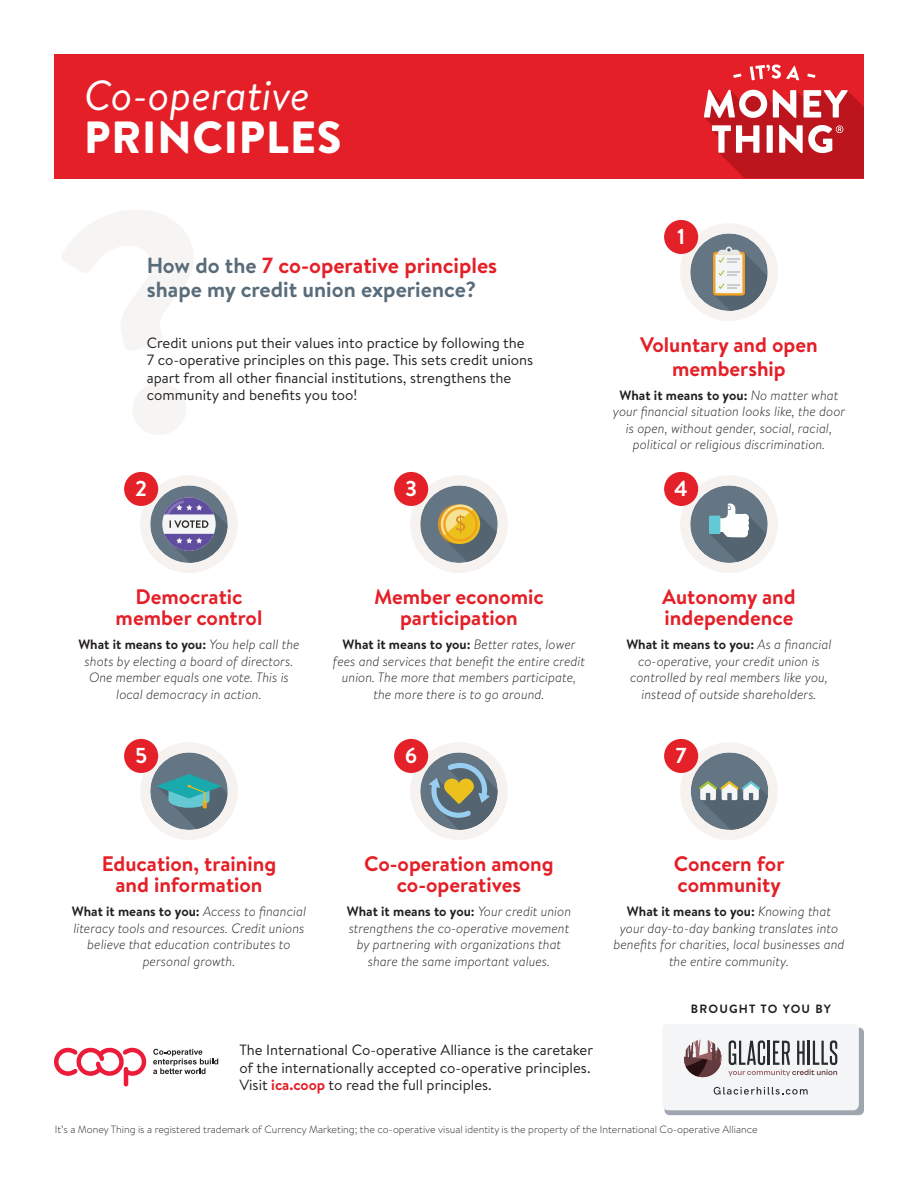
<style>
.page{position:relative;width:918px;height:1188px;background:#fff}
.page>*{position:absolute;margin:0;border:0;box-sizing:border-box;transform-origin:0 0}
.t1{font:900 45px "Brandon Text";letter-spacing:.02em;color:#fff}
.t2{font:italic 42px "Brandon Text";color:#fff}
.t3{font:700 21.9px/24.3px "Brandon Text";color:#596c7a}
.t4{font:700 21.6px "Brandon Text";color:#fff}
.t5{font:700 21px/21px "Brandon Text";color:#e41f27;text-align:center}
.t6{font:14.85px/17.5px "Brandon Text";color:#231f20}
.t7{font:italic 300 13.5px/16.5px "Brandon Text";color:#231f20;text-align:center}
.t8{font:700 12px "Brandon Text";letter-spacing:.1em;color:#231f20}
.t9{font:300 10.5px "Brandon Text";color:#231f20}
.s1{color:#e41f27}
.s2{font-weight:700;font-style:normal}
.s3{font-weight:700;color:#e41f27}
</style>
<div class="page">
<div style="left:54px;top:54px;width:810px;height:124px;background:#e41f27"></div>
<svg style="left:704px;top:64px;width:160px;height:114px"></svg>
<svg style="left:62px;top:210px;width:132px;height:225px"></svg>
<div style="left:140px;top:475px;width:98px;height:98px;background:#f5f2f0;border-radius:50%"></div>
<div style="left:140px;top:742px;width:98px;height:98px;background:#f5f2f0;border-radius:50%"></div>
<div style="left:410px;top:475px;width:98px;height:98px;background:#f5f2f0;border-radius:50%"></div>
<div style="left:410px;top:742px;width:98px;height:98px;background:#f5f2f0;border-radius:50%"></div>
<div style="left:680px;top:223px;width:98px;height:98px;background:#f5f2f0;border-radius:50%"></div>
<div style="left:680px;top:475px;width:98px;height:98px;background:#f5f2f0;border-radius:50%"></div>
<div style="left:680px;top:742px;width:98px;height:98px;background:#f5f2f0;border-radius:50%"></div>
<svg style="left:665px;top:1028px;width:199px;height:87px"></svg>
<svg style="left:690px;top:233px;width:78px;height:78px"></svg>
<svg style="left:690px;top:485px;width:78px;height:78px"></svg>
<svg style="left:420px;top:485px;width:78px;height:78px"></svg>
<svg style="left:150px;top:485px;width:78px;height:78px"></svg>
<div style="left:150px;top:752px;width:78px;height:78px;background:#647584;border-radius:50%"></div>
<svg style="left:157px;top:774px;width:71px;height:55px"></svg>
<svg style="left:420px;top:752px;width:78px;height:78px"></svg>
<svg style="left:691px;top:752px;width:77px;height:78px"></svg>
<div style="left:124px;top:472px;width:34px;height:34px;background:#e42028;border-radius:50%"></div>
<div style="left:124px;top:739px;width:34px;height:34px;background:#e42028;border-radius:50%"></div>
<div style="left:394px;top:472px;width:34px;height:34px;background:#e42028;border-radius:50%"></div>
<div style="left:394px;top:739px;width:34px;height:34px;background:#e42028;border-radius:50%"></div>
<div style="left:664px;top:220px;width:34px;height:34px;background:#e42028;border-radius:50%"></div>
<div style="left:664px;top:472px;width:34px;height:34px;background:#e42028;border-radius:50%"></div>
<div style="left:664px;top:739px;width:34px;height:34px;background:#e42028;border-radius:50%"></div>
<svg style="left:54px;top:1047px;width:92px;height:40px"></svg>
<svg style="left:153px;top:1049px;width:65px;height:25px"></svg>
<svg style="left:663px;top:1024px;width:196px;height:86px"></svg>
<h2 class="t2" style="left:84px;top:66px;width:227px">Co-operative</h2>
<h1 class="t1" style="left:84px;top:106px;width:259px">PRINCIPLES</h1>
<h3 class="t3" style="left:147px;top:253px;width:352px">How do the <span class="s1">7 co-operative principles </span>shape my credit union experience?</h3>
<p class="t6" style="left:147px;top:333px;width:388px">Credit unions put their values into practice by following the 7 co-operative principles on this page. This sets credit unions apart from all other financial institutions, strengthens the community and benefits you too!</p>
<h3 class="t4" style="left:135px;top:473px;width:13px">2</h3>
<h3 class="t4" style="left:405px;top:473px;width:14px">3</h3>
<h3 class="t4" style="left:677px;top:221px;width:10px">1</h3>
<h3 class="t5" style="left:640px;top:333px;width:179px;line-height:23.4px">Voluntary and open membership</h3>
<p class="t7" style="left:613px;top:386px;width:234px"><span class="s2">What it means to you:</span> No matter what your financial situation looks like, the door is open, without gender, social, racial, political or religious discrimination.</p>
<h3 class="t4" style="left:674px;top:473px;width:15px">4</h3>
<h3 class="t5" style="left:116px;top:586px;width:148px">Democratic member control</h3>
<p class="t7" style="left:78px;top:636px;width:223px"><span class="s2">What it means to you:</span> You help call the shots by electing a board of directors.<br>One member equals one vote. This is local democracy in action.</p>
<h3 class="t4" style="left:135px;top:740px;width:14px">5</h3>
<h3 class="t5" style="left:374px;top:586px;width:171px">Member economic participation</h3>
<p class="t7" style="left:333px;top:636px;width:254px"><span class="s2">What it means to you:</span> Better rates, lower fees and services that benefit the entire credit union. The more that members participate, the more there is to go around.</p>
<h3 class="t4" style="left:405px;top:740px;width:14px">6</h3>
<h3 class="t5" style="left:662px;top:586px;width:135px;text-align:left">Autonomy and independence</h3>
<p class="t7" style="left:626px;top:636px;width:207px"><span class="s2">What it means to you:</span> As a financial co-operative, your credit union is controlled by real members like you, instead of outside shareholders.</p>
<h3 class="t4" style="left:676px;top:740px;width:13px">7</h3>
<h3 class="t5" style="left:102px;top:853px;width:176px">Education, training and information</h3>
<p class="t7" style="left:72px;top:903px;width:236px"><span class="s2">What it means to you:</span> Access to financial literacy tools and resources. Credit unions believe that education contributes to personal growth.</p>
<h3 class="t5" style="left:364px;top:853px;width:191px">Co-operation among co-operatives</h3>
<p class="t7" style="left:347px;top:903px;width:226px"><span class="s2">What it means to you:</span> Your credit union strengthens the co-operative movement by partnering with organizations that share the same important values.</p>
<p class="t6" style="left:239px;top:1041px;width:355px">The International Co-operative Alliance is the caretaker of the internationally accepted co-operative principles.<br>Visit <span class="s3">ica.coop</span> to read the full principles.</p>
<h3 class="t5" style="left:674px;top:853px;width:112px;text-align:left">Concern for community</h3>
<p class="t7" style="left:613px;top:903px;width:232px"><span class="s2">What it means to you:</span> Knowing that your day-to-day banking translates into benefits for charities, local businesses and the entire community.</p>
<p class="t8" style="left:691px;top:1001px;width:142px">BROUGHT TO YOU BY</p>
<p class="t9" style="left:55px;top:1122px;width:704px">It’s a Money Thing is a registered trademark of Currency Marketing; the co-operative visual identity is the property of the International Co-operative Alliance</p>
</div>
